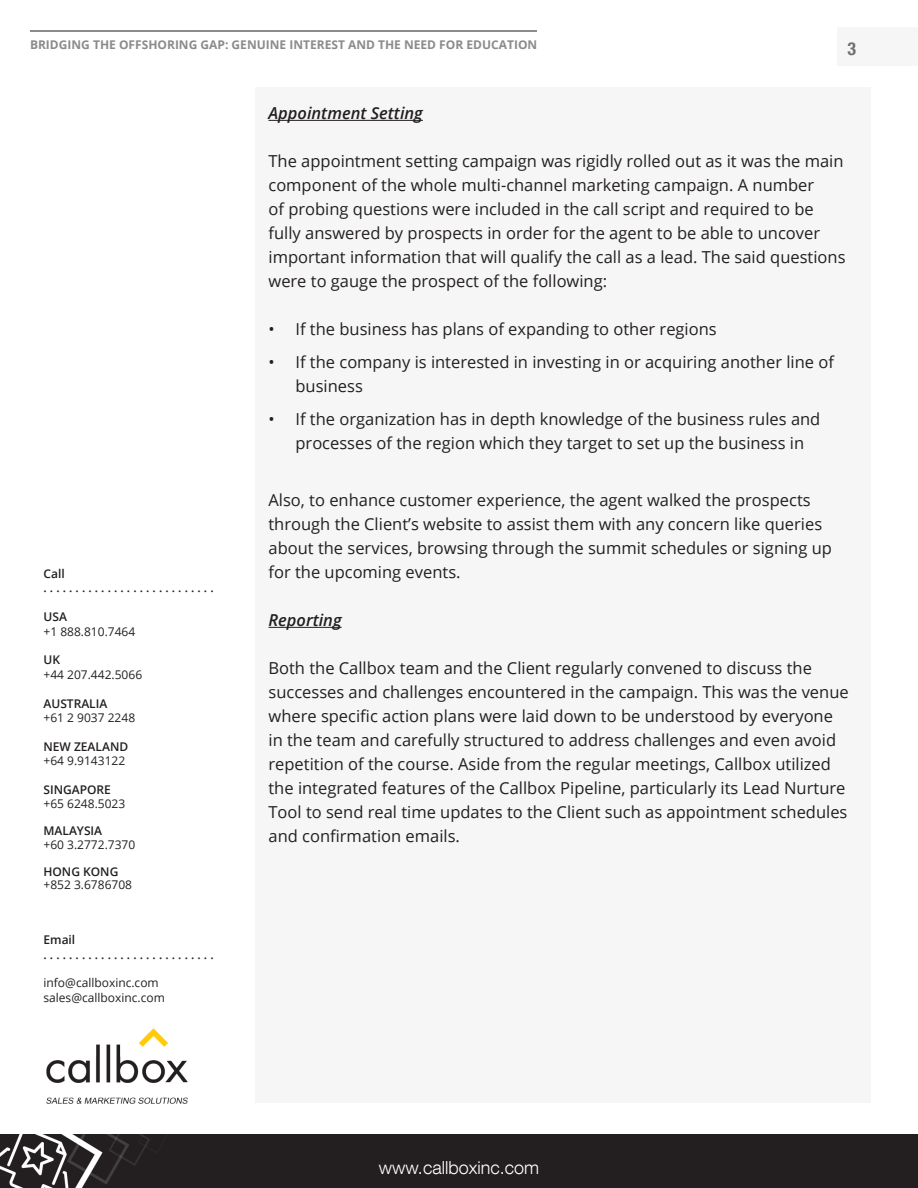
<style>
.page{position:relative;width:918px;height:1188px;background:#fff}
.page>*{position:absolute;margin:0;border:0;box-sizing:border-box;transform-origin:0 0}
.t1{font:300 18px "Helvetica Neue LT Com";color:#fff}
.t2{font:700 condensed 18px "Helvetica Neue LT Com";color:#6f7073}
.Paragraph_Text{font:16.5px/24px "Open Sans";color:#231f20}
.Paragraph_Text-2{font:italic 600 16.5px "Open Sans";color:#231f20}
.t3{font:12px/14.4px "Open Sans";color:#231f20}
.t4{font:600 12px/14.4px "Open Sans";color:#231f20}
.t5{font:700 12px "Open Sans";color:#8c8a8b}
</style>
<div class="page">
<div style="left:837px;top:27px;width:81px;height:39px;background:#f6f6f6"></div>
<div style="left:0;top:1135px;width:918px;height:53px;background:#231f20"></div>
<div style="left:255px;top:87px;width:616px;height:1015px;background:#f6f6f6"></div>
<hr style="left:30px;top:30px;width:507px;height:2px;background:#8c8a8b">
<img style="left:46px;top:1028px;width:142px;height:76px">
<hr style="left:268px;top:120px;width:155px;height:1px;background:#231f20">
<hr style="left:268px;top:627px;width:74px;height:1px;background:#231f20">
<p class="t5" style="left:30px;top:36px;width:509px">BRIDGING THE OFFSHORING GAP: GENUINE INTEREST AND THE NEED FOR EDUCATION</p>
<p class="t2" style="left:848px;top:38px;width:10px">3</p>
<p class="t4" style="left:44px;top:566px;width:172px">Call<br>. . . . . . . . . . . . . . . . . . . . . . . . . . .</p>
<p class="t4" style="left:44px;top:609px;width:25px">USA</p>
<p class="t3" style="left:44px;top:624px;width:93px">+1 888.810.7464</p>
<p class="t4" style="left:44px;top:653px;width:18px">UK</p>
<p class="t3" style="left:44px;top:667px;width:100px">+44 207.442.5066</p>
<p class="t4" style="left:44px;top:696px;width:65px">AUSTRALIA</p>
<p class="t3" style="left:44px;top:710px;width:93px">+61 2 9037 2248</p>
<p class="t4" style="left:44px;top:739px;width:86px">NEW ZEALAND</p>
<p class="t3" style="left:44px;top:753px;width:83px">+64 9.9143122</p>
<p class="t4" style="left:44px;top:782px;width:69px">SINGAPORE</p>
<p class="t3" style="left:44px;top:797px;width:83px">+65 6248.5023</p>
<p class="t4" style="left:44px;top:824px;width:60px">MALAYSIA</p>
<p class="t3" style="left:44px;top:837px;width:93px">+60 3.2772.7370</p>
<p class="t4" style="left:44px;top:864px;width:76px">HONG KONG</p>
<p class="t3" style="left:44px;top:878px;width:90px">+852 3.6786708</p>
<p class="t4" style="left:44px;top:932px;width:172px">Email<br>. . . . . . . . . . . . . . . . . . . . . . . . . . .</p>
<p class="t3" style="left:44px;top:976px;width:123px">info@callboxinc.com sales@callboxinc.com</p>
<p class="Paragraph_Text-2" style="left:268px;top:102px;width:156px">Appointment Setting</p>
<p class="Paragraph_Text" style="left:268px;top:149px;width:579px">The appointment setting campaign was rigidly rolled out as it was the main component of the whole multi-channel marketing campaign. A number<br>of probing questions were included in the call script and required to be fully answered by prospects in order for the agent to be able to uncover important information that will qualify the call as a lead. The said questions were to gauge the prospect of the following:</p>
<p class="Paragraph_Text" style="left:268px;top:317px;width:450px">• If the business has plans of expanding to other regions</p>
<p class="Paragraph_Text" style="left:296px;top:350px;width:540px;text-indent:-27px">• If the company is interested in investing in or acquiring another line of business</p>
<p class="Paragraph_Text" style="left:296px;top:407px;width:526px;text-indent:-27px">• If the organization has in depth knowledge of the business rules and processes of the region which they target to set up the business in</p>
<p class="Paragraph_Text" style="left:268px;top:488px;width:565px">Also, to enhance customer experience, the agent walked the prospects through the Client’s website to assist them with any concern like queries about the services, browsing through the summit schedules or signing up for the upcoming events.</p>
<p class="Paragraph_Text-2" style="left:268px;top:609px;width:75px">Reporting</p>
<p class="Paragraph_Text" style="left:268px;top:656px;width:582px">Both the Callbox team and the Client regularly convened to discuss the successes and challenges encountered in the campaign. This was the venue where specific action plans were laid down to be understood by everyone in the team and carefully structured to address challenges and even avoid repetition of the course. Aside from the regular meetings, Callbox utilized the integrated features of the Callbox Pipeline, particularly its Lead Nurture Tool to send real time updates to the Client such as appointment schedules and confirmation emails.</p>
<p class="t1" style="left:379px;top:1156px;width:162px">www.callboxinc.com</p>
</div>
